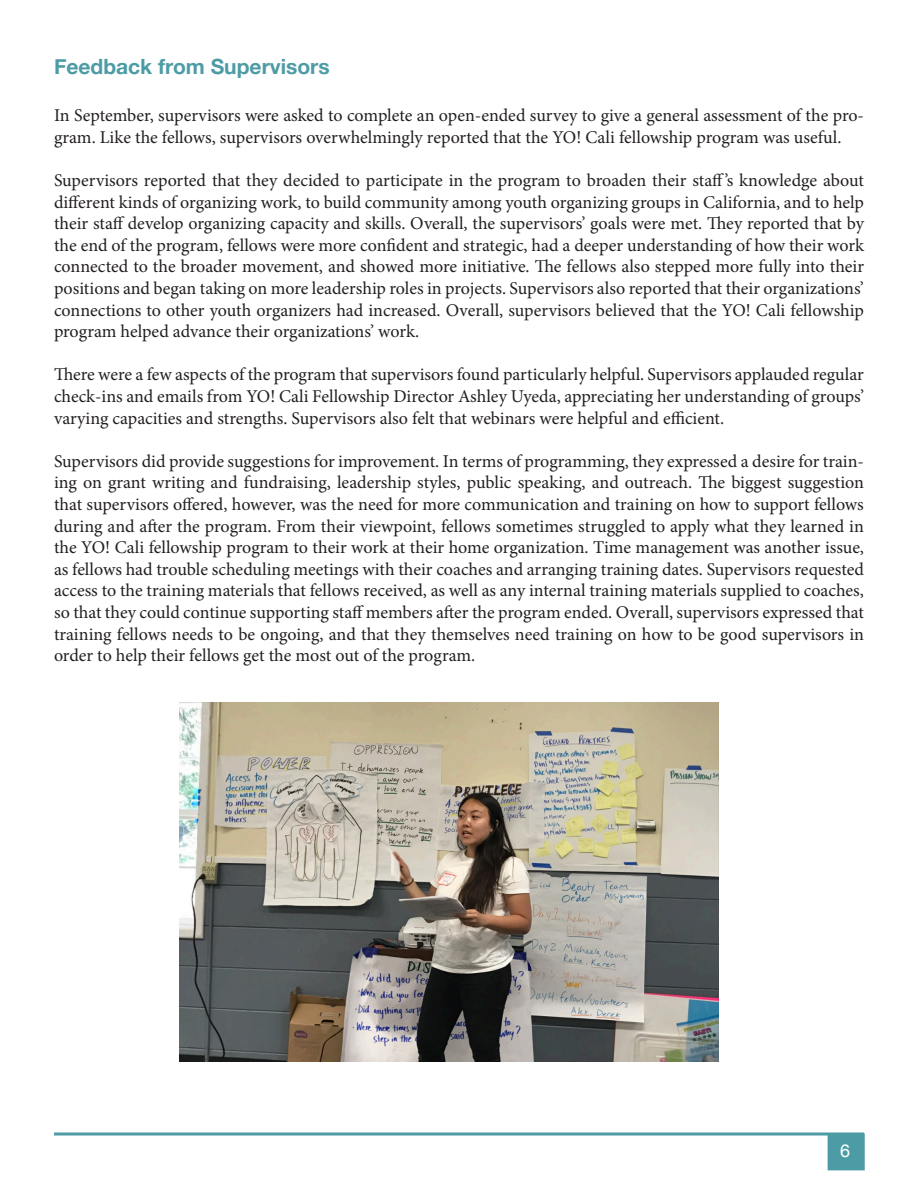
<style>
.page{position:relative;width:918px;height:1188px;background:#fff}
.page>*{position:absolute;margin:0;border:0;box-sizing:border-box;transform-origin:0 0}
.t1{font:700 21px "Helvetica Neue";color:#4d9ca5}
.t2{font:18px/21.6px "Minion Pro";letter-spacing:-.005em;color:#231f20;text-align:justify}
.t3{font:18px "Helvetica Neue";color:#fff}
</style>
<div class="page">
<svg style="left:54px;top:1132px;width:810px;height:4px;background:#79b4bb"></svg>
<div style="left:828px;top:1133px;width:37px;height:37px;background:#4d9ca5"></div>
<img style="left:179px;top:702px;width:539px;height:359px">
<p class="t1" style="left:54px;top:51px;width:277px">Feedback from Supervisors</p>
<p class="t2" style="left:54px;top:105px;width:812px">In September, supervisors were asked to complete an open-ended survey to give a general assessment of the pro&shy;gram. Like the fellows, supervisors overwhelmingly reported that the YO! Cali fellowship program was useful.</p>
<p class="t2" style="left:54px;top:170px;width:812px">Supervisors reported that they decided to participate in the program to broaden their staff’s knowledge about different kinds of organizing work, to build community among youth organizing groups in California, and to help their staff develop organizing capacity and skills. Overall, the supervisors’ goals were met. They reported that by the end of the program, fellows were more confident and strategic, had a deeper understanding of how their work connected to the broader movement, and showed more initiative. The fellows also stepped more fully into their positions and began taking on more leadership roles in projects. Supervisors also reported that their organizations’ connections to other youth organizers had increased. Overall, supervisors believed that the YO! Cali fellowship program helped advance their organizations’ work.</p>
<p class="t2" style="left:54px;top:364px;width:812px">There were a few aspects of the program that supervisors found particularly helpful. Supervisors applauded regular check-ins and emails from YO! Cali Fellowship Director Ashley Uyeda, appreciating her understanding of groups’ varying capacities and strengths. Supervisors also felt that webinars were helpful and efficient.</p>
<p class="t2" style="left:54px;top:450px;width:812px">Supervisors did provide suggestions for improvement. In terms of programming, they expressed a desire for train&shy;ing on grant writing and fundraising, leadership styles, public speaking, and outreach. The biggest suggestion that supervisors offered, however, was the need for more communication and training on how to support fellows during and after the program. From their viewpoint, fellows sometimes struggled to apply what they learned in the YO! Cali fellowship program to their work at their home organization. Time management was another issue, as fellows had trouble scheduling meetings with their coaches and arranging training dates. Supervisors requested access to the training materials that fellows received, as well as any internal training materials supplied to coaches, so that they could continue supporting staff members after the program ended. Overall, supervisors expressed that training fellows needs to be ongoing, and that they themselves need training on how to be good supervisors in order to help their fellows get the most out of the program.</p>
<p class="t3" style="left:840px;top:1137px;width:12px">6</p>
</div>
